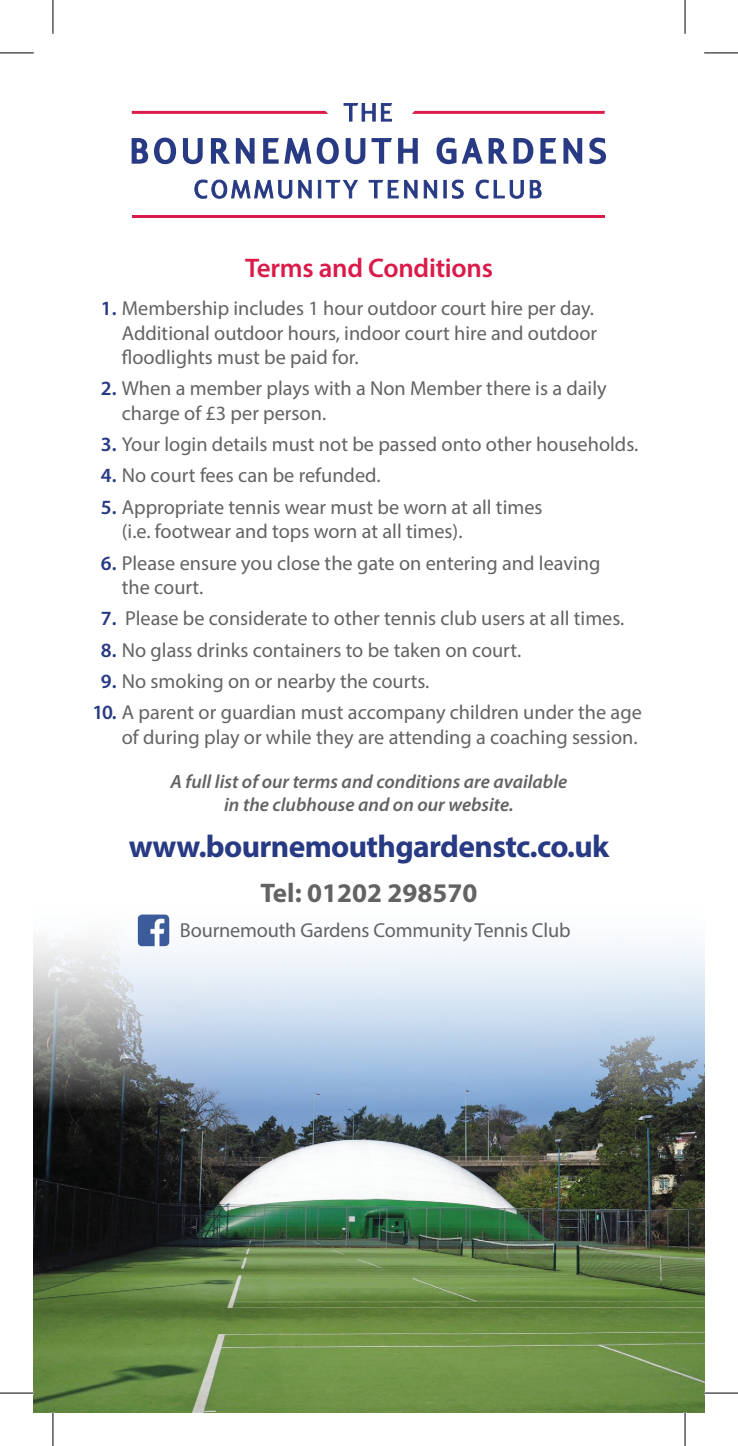
<style>
.page{position:relative;width:738px;height:1446px;background:#fff}
.page>*{position:absolute;margin:0;border:0;box-sizing:border-box;transform-origin:0 0}
.t1{font:700 31.5px "Myriad Pro";letter-spacing:-.02em;color:#273a83}
.t2{font:600 27px "Myriad Pro";letter-spacing:-.01em;color:#da1a48}
.t3{font:700 27px "Myriad Pro";color:#636366}
.t4{font:20.25px/24.8px "Myriad Pro";color:#636366}
.t5{font:italic 600 19.12px/22.5px "Myriad Pro";color:#636366;text-align:center}
.s1{font-weight:600;color:#273a83}
</style>
<div class="page">
<img style="left:34px;top:918px;width:669px;height:493px">
<hr style="left:132px;top:215px;width:472px;height:3px;background:#da1a48">
<svg style="left:131px;top:103px;width:474px;height:62px"></svg>
<svg style="left:194px;top:180px;width:98px;height:18px"></svg>
<svg style="left:298px;top:180px;width:13px;height:18px"></svg>
<div style="left:318px;top:180px;width:3px;height:18px;background:#273a83;border:1px solid #273a83"></div>
<svg style="left:326px;top:180px;width:31px;height:18px"></svg>
<svg style="left:368px;top:180px;width:30px;height:18px"></svg>
<svg style="left:404px;top:180px;width:13px;height:18px"></svg>
<svg style="left:424px;top:180px;width:13px;height:18px"></svg>
<div style="left:443px;top:180px;width:3px;height:18px;background:#273a83;border:1px solid #273a83"></div>
<svg style="left:452px;top:180px;width:11px;height:18px"></svg>
<svg style="left:475px;top:180px;width:48px;height:18px"></svg>
<svg style="left:529px;top:180px;width:12px;height:18px"></svg>
<img style="left:137px;top:914px;width:32px;height:32px">
<hr style="left:0;top:53px;width:34px;height:1px;background:#000">
<hr style="left:703px;top:53px;width:34px;height:1px;background:#000">
<hr style="left:0;top:1392px;width:34px;height:1px;background:#000">
<hr style="left:703px;top:1392px;width:34px;height:1px;background:#000">
<hr style="left:53px;top:0;width:1px;height:34px;background:#000">
<hr style="left:53px;top:1411px;width:1px;height:34px;background:#000">
<hr style="left:684px;top:0;width:1px;height:34px;background:#000">
<hr style="left:684px;top:1411px;width:1px;height:34px;background:#000">
<h2 class="t2" style="left:245px;top:251px;width:249px">Terms and Conditions</h2>
<p class="t4" style="left:122px;top:295px;width:476px;text-indent:-21px"><span class="s1">1.</span> Membership includes 1 hour outdoor court hire per day.<br>Additional outdoor hours, indoor court hire and outdoor floodlights must be paid for.</p>
<p class="t4" style="left:122px;top:376px;width:486px;text-indent:-21px"><span class="s1">2.</span> When a member plays with a Non Member there is a daily charge of £3 per person.</p>
<p class="t4" style="left:101px;top:432px;width:538px"><span class="s1">3.</span> Your login details must not be passed onto other households.</p>
<p class="t4" style="left:101px;top:463px;width:281px"><span class="s1">4.</span> No court fees can be refunded.</p>
<p class="t4" style="left:122px;top:494px;width:422px;text-indent:-21px"><span class="s1">5.</span> Appropriate tennis wear must be worn at all times (i.e. footwear and tops worn at all times).</p>
<p class="t4" style="left:122px;top:550px;width:480px;text-indent:-21px"><span class="s1">6.</span> Please ensure you close the gate on entering and leaving the court.</p>
<p class="t4" style="left:101px;top:606px;width:525px"><span class="s1">7.</span> Please be considerate to other tennis club users at all times.</p>
<p class="t4" style="left:101px;top:637px;width:421px"><span class="s1">8.</span> No glass drinks containers to be taken on court.</p>
<p class="t4" style="left:101px;top:668px;width:330px"><span class="s1">9.</span> No smoking on or nearby the courts.</p>
<p class="t4" style="left:92px;top:699px;width:550px;text-align:right"><span class="s1">10.</span> A parent or guardian must accompany children under the age of during play or while they are attending a coaching session.</p>
<p class="t5" style="left:170px;top:770px;width:398px">A full list of our terms and conditions are available in the clubhouse and on our website.</p>
<h1 class="t1" style="left:129px;top:826px;width:482px">www.bournemouthgardenstc.co.uk</h1>
<h2 class="t3" style="left:260px;top:874px;width:219px">Tel: 01202 298570</h2>
<p class="t4" style="left:180px;top:917px;width:392px">Bournemouth Gardens Community Tennis Club</p>
</div>
